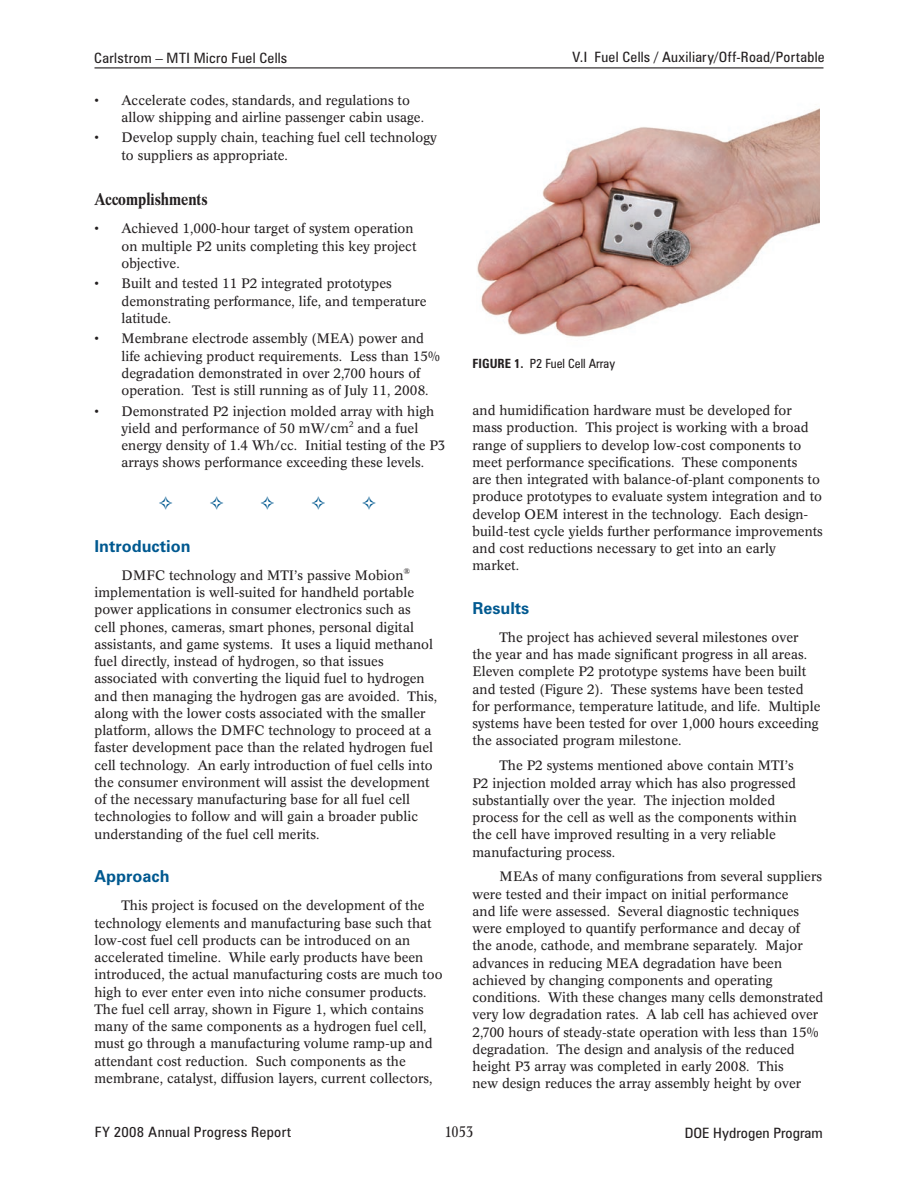
<style>
.page{position:relative;width:918px;height:1188px;background:#fff}
.page>*{position:absolute;margin:0;border:0;box-sizing:border-box;transform-origin:0 0}
._1_RptObjHead{font:700 16.5px "Zurich BT";color:#005990}
._1_ObjectHead{font:500 condensed 16.5px "Concorde BE";color:#231f20}
.t1{font:condensed 15px "Concorde BE";color:#231f20}
._11_Header_R{font:condensed 14.25px "Zurich BT";letter-spacing:.015em;color:#231f20;scale:1.08 1}
._11_Header_R-2{font:condensed 14.25px "Zurich BT";letter-spacing:.015em;color:#231f20;scale:1.05 1}
._11_Header_L{font:condensed 14.25px "Zurich BT";letter-spacing:.02em;color:#231f20;scale:1.05 1}
._1_Body_text{font:13.5px/17.2px "Concorde BE";color:#231f20}
._1_Bulleted{font:13.5px/17.2px "Concorde BE";color:#231f20}
._1_Bulleted_7{font:13.5px/17.2px "Concorde BE";color:#231f20}
._1_FigureTitle{font:condensed 12.75px "Zurich BT";color:#231f20}
._1_Body_text-2{font:8.1px "Concorde BE";color:#231f20}
.s1{font-weight:700}
</style>
<div class="page">
<hr style="left:94px;top:67px;width:730px;height:1px;background:#231f20">
<img style="left:477px;top:108px;width:343px;height:229px">
<p class="_11_Header_L" style="left:94px;top:49px;width:185px">Carlstrom – MTI Micro Fuel Cells</p>
<p class="_11_Header_R-2" style="left:573px;top:49px;width:242px">V.I Fuel Cells / Auxiliary/Off-Road/Portable</p>
<p class="_1_Bulleted" style="left:122px;top:91px;width:304px;text-indent:-27px">• Accelerate codes, standards, and regulations to allow shipping and airline passenger cabin usage.</p>
<p class="_1_Bulleted_7" style="left:122px;top:129px;width:317px;text-indent:-27px">• Develop supply chain, teaching fuel cell technology to suppliers as appropriate.</p>
<p class="_1_ObjectHead" style="left:94px;top:190px;width:115px">Accomplishments</p>
<p class="_1_Bulleted" style="left:122px;top:220px;width:297px;text-indent:-27px">• Achieved 1,000-hour target of system operation on multiple P2 units completing this key project objective.</p>
<p class="_1_Bulleted" style="left:122px;top:275px;width:307px;text-indent:-27px">• Built and tested 11 P2 integrated prototypes demonstrating performance, life, and temperature latitude.</p>
<p class="_1_Bulleted" style="left:122px;top:330px;width:320px;text-indent:-27px">• Membrane electrode assembly (MEA) power and life achieving product requirements. Less than 15% degradation demonstrated in over 2,700 hours of operation. Test is still running as of July 11, 2008.</p>
<p class="_1_Bulleted_7" style="left:122px;top:402px;width:326px;text-indent:-27px">• Demonstrated P2 injection molded array with high yield and performance of 50 mW/cm<sup>2</sup> and a fuel energy density of 1.4 Wh/cc. Initial testing of the P3 arrays shows performance exceeding these levels.</p>
<p class="_1_FigureTitle" style="left:472px;top:356px;width:144px"><span class="s1">FIGURE 1.</span> P2 Fuel Cell Array</p>
<p class="_1_Body_text" style="left:472px;top:402px;width:352px">and humidification hardware must be developed for mass production. This project is working with a broad range of suppliers to develop low-cost components to meet performance specifications. These components<br>are then integrated with balance-of-plant components to produce prototypes to evaluate system integration and to develop OEM interest in the technology. Each design&shy;build-test cycle yields further performance improvements and cost reductions necessary to get into an early market.</p>
<p class="_1_RptObjHead" style="left:472px;top:598px;width:58px">Results</p>
<p class="_1_Body_text" style="left:472px;top:629px;width:349px;text-indent:27px">The project has achieved several milestones over the year and has made significant progress in all areas.<br>Eleven complete P2 prototype systems have been built and tested (Figure 2). These systems have been tested for performance, temperature latitude, and life. Multiple systems have been tested for over 1,000 hours exceeding the associated program milestone.</p>
<p class="_1_Body_text" style="left:472px;top:757px;width:326px;text-indent:27px">The P2 systems mentioned above contain MTI’s P2 injection molded array which has also progressed substantially over the year. The injection molded process for the cell as well as the components within the cell have improved resulting in a very reliable manufacturing process.</p>
<p class="_1_Body_text" style="left:472px;top:868px;width:353px;text-indent:27px">MEAs of many configurations from several suppliers were tested and their impact on initial performance<br>and life were assessed. Several diagnostic techniques were employed to quantify performance and decay of<br>the anode, cathode, and membrane separately. Major advances in reducing MEA degradation have been achieved by changing components and operating conditions. With these changes many cells demonstrated very low degradation rates. A lab cell has achieved over 2,700 hours of steady-state operation with less than 15% degradation. The design and analysis of the reduced height P3 array was completed in early 2008. This<br>new design reduces the array assembly height by over</p>
<p class="_1_RptObjHead" style="left:94px;top:536px;width:98px">Introduction</p>
<p class="_1_Body_text" style="left:122px;top:567px;width:284px">DMFC technology and MTI’s passive Mobion</p>
<p class="_1_Body_text-2" style="left:404px;top:566px;width:8px">®</p>
<p class="_1_Body_text" style="left:94px;top:584px;width:344px">implementation is well-suited for handheld portable power applications in consumer electronics such as<br>cell phones, cameras, smart phones, personal digital assistants, and game systems. It uses a liquid methanol fuel directly, instead of hydrogen, so that issues associated with converting the liquid fuel to hydrogen and then managing the hydrogen gas are avoided. This, along with the lower costs associated with the smaller platform, allows the DMFC technology to proceed at a faster development pace than the related hydrogen fuel cell technology. An early introduction of fuel cells into the consumer environment will assist the development of the necessary manufacturing base for all fuel cell technologies to follow and will gain a broader public understanding of the fuel cell merits.</p>
<p class="_1_RptObjHead" style="left:94px;top:866px;width:77px">Approach</p>
<p class="_1_Body_text" style="left:94px;top:897px;width:350px;text-indent:27px">This project is focused on the development of the technology elements and manufacturing base such that low-cost fuel cell products can be introduced on an accelerated timeline. While early products have been introduced, the actual manufacturing costs are much too high to ever enter even into niche consumer products.<br>The fuel cell array, shown in Figure 1, which contains many of the same components as a hydrogen fuel cell, must go through a manufacturing volume ramp-up and attendant cost reduction. Such components as the membrane, catalyst, diffusion layers, current collectors,</p>
<p class="_11_Header_R" style="left:95px;top:1124px;width:184px">FY 2008 Annual Progress Report</p>
<p class="t1" style="left:445px;top:1123px;width:30px">1053</p>
<p class="_11_Header_R" style="left:685px;top:1124px;width:129px">DOE Hydrogen Program</p>
</div>
